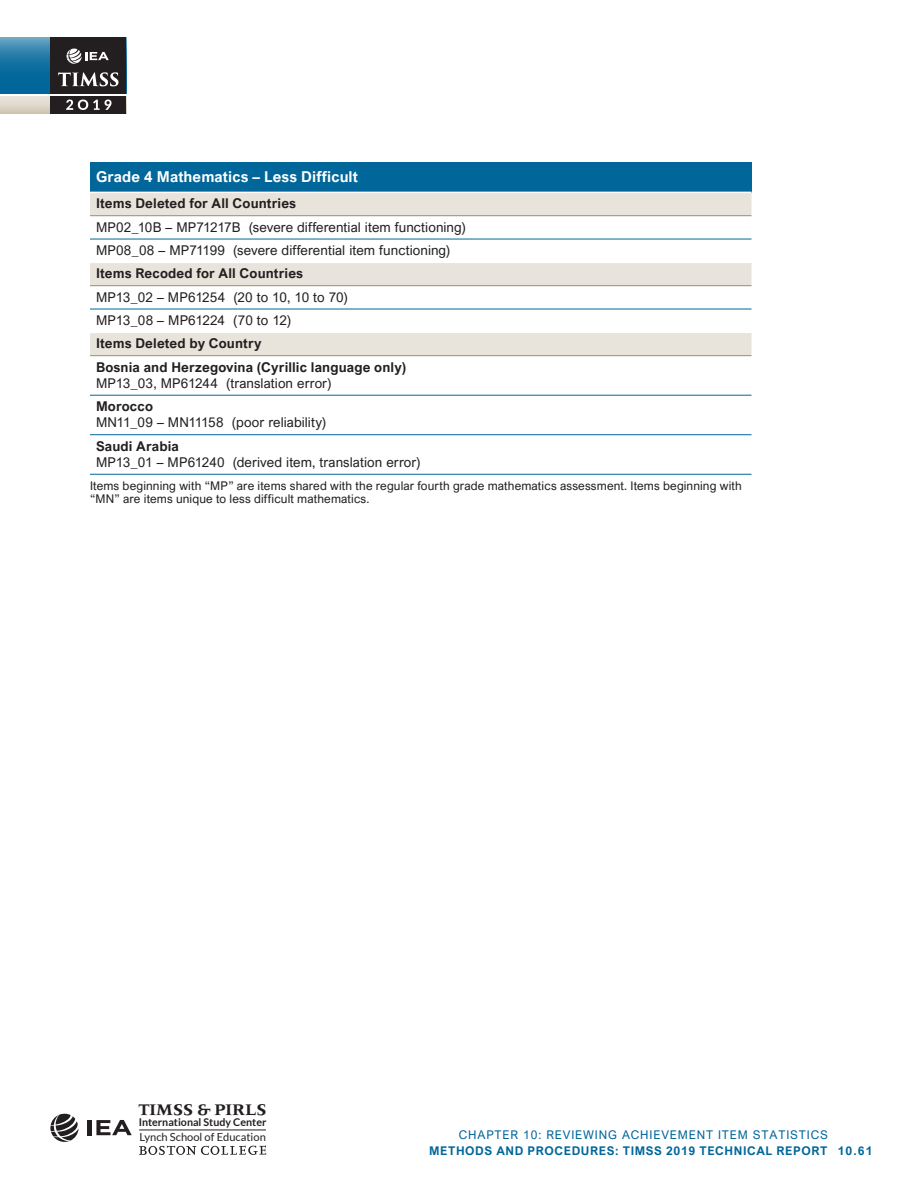
<style>
.page{position:relative;width:918px;height:1188px;background:#fff}
.page>*{position:absolute;margin:0;border:0;box-sizing:border-box;transform-origin:0 0}
.t1{font:700 16.8px "Meridien LT Std";color:#231f20}
.Exhibit_Head_L_white{font:700 15px "Arial Nova";letter-spacing:.005em;color:#fff}
.Exhibit_Text_Left{font:13.5px "Arial Nova";letter-spacing:.005em;color:#231f20}
.Exhibit_Subhead_Left{font:700 13.5px "Arial Nova";letter-spacing:.01em;color:#231f20}
.Exhibit_Text_Left-2{font:700 13.5px "Arial Nova";letter-spacing:.01em;color:#231f20}
.Exhibit_Footnote{font:12px/13.5px "Arial Nova";letter-spacing:.01em;color:#231f20}
.t2{font:700 12px "Arial Nova";letter-spacing:.05em;color:#01669a}
.t3{font:12px "Arial Nova";letter-spacing:.07em;color:#01669a}
.t4{font:11.1px "Lato";color:#231f20}
.t5{font:700 10.65px "Lato";color:#231f20}
</style>
<div class="page">
<div style="left:90px;top:162px;width:662px;height:30px;background:#01669a"></div>
<svg style="left:90px;top:193px;width:662px;height:162px"></svg>
<hr style="left:90px;top:239px;width:662px;height:1px;background:#01669a">
<hr style="left:90px;top:309px;width:662px;height:1px;background:#01669a">
<hr style="left:90px;top:395px;width:662px;height:1px;background:#01669a">
<hr style="left:90px;top:434px;width:662px;height:1px;background:#01669a">
<hr style="left:90px;top:474px;width:662px;height:1px;background:#01669a">
<hr style="left:90px;top:215px;width:662px;height:1px;background:#9a8e72">
<hr style="left:90px;top:262px;width:662px;height:1px;background:#fff">
<hr style="left:90px;top:285px;width:662px;height:1px;background:#9a8e72">
<hr style="left:90px;top:332px;width:662px;height:1px;background:#fff">
<hr style="left:90px;top:355px;width:662px;height:1px;background:#9a8e72">
<svg style="left:0;top:96px;width:50px;height:17px"></svg>
<svg style="left:0;top:37px;width:50px;height:57px;background:#1e77a5"></svg>
<svg style="left:50px;top:1114px;width:29px;height:28px"></svg>
<hr style="left:88px;top:1120px;width:4px;height:15px;background:#231f20">
<svg style="left:96px;top:1120px;width:36px;height:15px"></svg>
<svg style="left:139px;top:1146px;width:127px;height:9px"></svg>
<hr style="left:139px;top:1130px;width:127px;height:1px;background:#231f20">
<div style="left:50px;top:96px;width:76px;height:17px;background:#231f20"></div>
<div style="left:50px;top:37px;width:76px;height:57px;background:#231f20"></div>
<svg style="left:66px;top:100px;width:46px;height:10px"></svg>
<svg style="left:58px;top:72px;width:61px;height:14px"></svg>
<svg style="left:66px;top:48px;width:43px;height:16px"></svg>
<p class="Exhibit_Head_L_white" style="left:96px;top:168px;width:264px">Grade 4 Mathematics – Less Difficult</p>
<p class="Exhibit_Subhead_Left" style="left:96px;top:196px;width:202px">Items Deleted for All Countries</p>
<p class="Exhibit_Text_Left" style="left:96px;top:219px;width:371px">MP02_10B – MP71217B (severe differential item functioning)</p>
<p class="Exhibit_Text_Left" style="left:96px;top:242px;width:356px">MP08_08 – MP71199 (severe differential item functioning)</p>
<p class="Exhibit_Subhead_Left" style="left:96px;top:266px;width:209px">Items Recoded for All Countries</p>
<p class="Exhibit_Text_Left" style="left:96px;top:289px;width:254px">MP13_02 – MP61254 (20 to 10, 10 to 70)</p>
<p class="Exhibit_Text_Left" style="left:96px;top:312px;width:197px">MP13_08 – MP61224 (70 to 12)</p>
<p class="Exhibit_Subhead_Left" style="left:96px;top:335px;width:167px">Items Deleted by Country</p>
<p class="Exhibit_Text_Left-2" style="left:96px;top:359px;width:312px">Bosnia and Herzegovina (Cyrillic language only)</p>
<p class="Exhibit_Text_Left" style="left:96px;top:375px;width:237px">MP13_03, MP61244 (translation error)</p>
<p class="Exhibit_Text_Left-2" style="left:96px;top:398px;width:59px">Morocco</p>
<p class="Exhibit_Text_Left" style="left:96px;top:415px;width:232px">MN11_09 – MN11158 (poor reliability)</p>
<p class="Exhibit_Text_Left-2" style="left:96px;top:438px;width:85px">Saudi Arabia</p>
<p class="Exhibit_Text_Left" style="left:96px;top:454px;width:326px">MP13_01 – MP61240 (derived item, translation error)</p>
<p class="Exhibit_Footnote" style="left:90px;top:479px;width:653px">Items beginning with “MP” are items shared with the regular fourth grade mathematics assessment. Items beginning with “MN” are items unique to less difficult mathematics.</p>
<p class="t1" style="left:138px;top:1100px;width:130px">TIMSS &amp; PIRLS</p>
<p class="t4" style="left:139px;top:1131px;width:128px">Lynch School of Education</p>
<p class="t5" style="left:139px;top:1116px;width:129px">International Study Center</p>
<p class="t3" style="left:459px;top:1127px;width:371px">CHAPTER 10: REVIEWING ACHIEVEMENT ITEM STATISTICS</p>
<p class="t2" style="left:429px;top:1144px;width:445px">METHODS AND PROCEDURES: TIMSS 2019 TECHNICAL REPORT 10.61</p>
</div>
